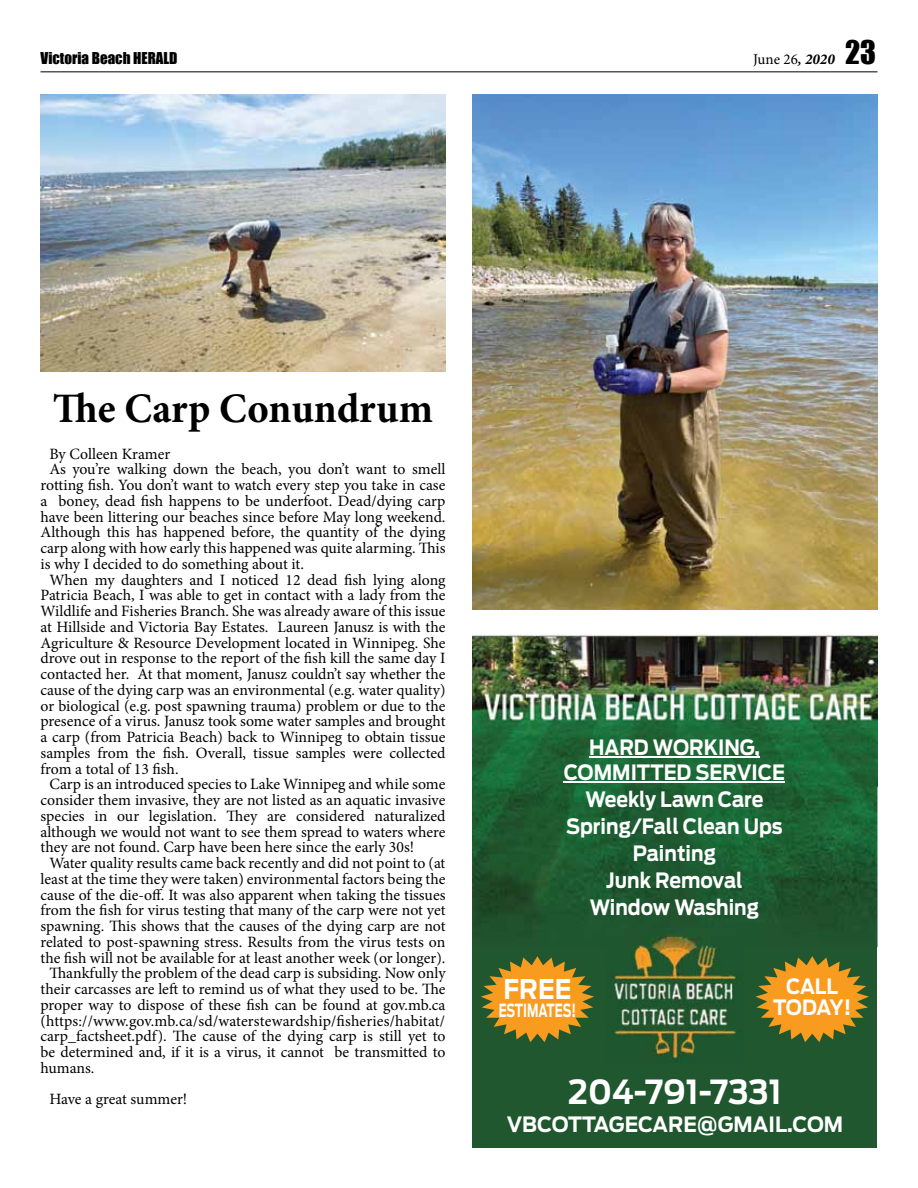
<style>
.page{position:relative;width:918px;height:1188px;background:#fff}
.page>*{position:absolute;margin:0;border:0;box-sizing:border-box;transform-origin:0 0}
.t1{font:700 42px "Minion Pro";color:#000}
.t2{font:700 33px "Antenna";color:#fff;scale:.94 1}
.t3{font:700 27px "Antenna";color:#fff;scale:.9 1}
.t4{font:700 21px/26.7px "Antenna";color:#fff;text-align:center;scale:.9 1}
.t5{font:700 21px "Antenna";color:#fff;scale:.94 1}
.t6{font:700 21px/21px "Antenna";letter-spacing:-.025em;color:#fff;text-align:center;scale:.9 1}
.t7{font:700 18px "Antenna";letter-spacing:-.005em;color:#fff;scale:.65 1}
.t8{font:15.75px "Minion Pro";color:#000}
.t9{font:15px "Impact";color:#000}
.t10{font:15px "Minion Pro";color:#000}
.s1{font-weight:700;font-style:italic}
.s2{font-family:"Impact";font-size:30px}
</style>
<div class="page">
<hr style="left:40px;top:71px;width:838px;height:1px;background:#000">
<div style="left:472px;top:786px;width:406px;height:362px;background:#20572e"></div>
<img style="left:472px;top:635px;width:406px;height:312px">
<img style="left:607px;top:929px;width:136px;height:133px">
<hr style="left:589px;top:756px;width:171px;height:1px;background:#fff">
<hr style="left:564px;top:781px;width:221px;height:1px;background:#fff">
<svg style="left:481px;top:956px;width:113px;height:86px"></svg>
<svg style="left:756px;top:956px;width:113px;height:86px"></svg>
<img style="left:40px;top:94px;width:406px;height:278px">
<img style="left:472px;top:94px;width:406px;height:515px">
<p class="t9" style="left:40px;top:46px;width:138px">Victoria Beach HERALD</p>
<p class="t10" style="left:753px;top:49px;width:124px">June 26<span class="s1">, 2020</span> <span class="s2">23</span></p>
<p class="t1" style="left:53px;top:379px;width:382px">The Carp Conundrum</p>
<p class="t8" style="left:50px;top:443px;width:122px">By Colleen Kramer</p>
<p class="t8" style="left:50px;top:459px;width:397px">As you’re walking down the beach, you don’t want to smell</p>
<p class="t8" style="left:41px;top:474px;width:407px">rotting fish. You don’t want to watch every step you take in case</p>
<p class="t8" style="left:41px;top:490px;width:407px">a boney, dead fish happens to be underfoot. Dead/dying carp</p>
<p class="t8" style="left:41px;top:506px;width:406px">have been littering our beaches since before May long weekend.</p>
<p class="t8" style="left:41px;top:522px;width:406px">Although this has happened before, the quantity of the dying</p>
<p class="t8" style="left:41px;top:537px;width:407px">carp along with how early this happened was quite alarming. This</p>
<p class="t8" style="left:41px;top:553px;width:265px">is why I decided to do something about it.</p>
<p class="t8" style="left:50px;top:569px;width:398px">When my daughters and I noticed 12 dead fish lying along</p>
<p class="t8" style="left:41px;top:585px;width:406px">Patricia Beach, I was able to get in contact with a lady from the</p>
<p class="t8" style="left:41px;top:600px;width:406px">Wildlife and Fisheries Branch. She was already aware of this issue</p>
<p class="t8" style="left:41px;top:616px;width:407px">at Hillside and Victoria Bay Estates. Laureen Janusz is with the</p>
<p class="t8" style="left:41px;top:632px;width:406px">Agriculture &amp; Resource Development located in Winnipeg. She</p>
<p class="t8" style="left:41px;top:648px;width:406px">drove out in response to the report of the fish kill the same day I</p>
<p class="t8" style="left:41px;top:663px;width:407px">contacted her. At that moment, Janusz couldn’t say whether the</p>
<p class="t8" style="left:41px;top:679px;width:406px">cause of the dying carp was an environmental (e.g. water quality)</p>
<p class="t8" style="left:41px;top:695px;width:406px">or biological (e.g. post spawning trauma) problem or due to the</p>
<p class="t8" style="left:41px;top:711px;width:407px">presence of a virus. Janusz took some water samples and brought</p>
<p class="t8" style="left:41px;top:726px;width:406px">a carp (from Patricia Beach) back to Winnipeg to obtain tissue</p>
<p class="t8" style="left:41px;top:742px;width:406px">samples from the fish. Overall, tissue samples were collected</p>
<p class="t8" style="left:41px;top:758px;width:140px">from a total of 13 fish.</p>
<p class="t8" style="left:50px;top:774px;width:398px">Carp is an introduced species to Lake Winnipeg and while some</p>
<p class="t8" style="left:41px;top:789px;width:406px">consider them invasive, they are not listed as an aquatic invasive</p>
<p class="t8" style="left:41px;top:805px;width:407px">species in our legislation. They are considered naturalized</p>
<p class="t8" style="left:41px;top:821px;width:407px">although we would not want to see them spread to waters where</p>
<p class="t8" style="left:41px;top:837px;width:375px">they are not found. Carp have been here since the early 30s!</p>
<p class="t8" style="left:50px;top:852px;width:397px">Water quality results came back recently and did not point to (at</p>
<p class="t8" style="left:41px;top:868px;width:406px">least at the time they were taken) environmental factors being the</p>
<p class="t8" style="left:41px;top:884px;width:406px">cause of the die-off. It was also apparent when taking the tissues</p>
<p class="t8" style="left:41px;top:900px;width:407px">from the fish for virus testing that many of the carp were not yet</p>
<p class="t8" style="left:41px;top:915px;width:407px">spawning. This shows that the causes of the dying carp are not</p>
<p class="t8" style="left:41px;top:931px;width:406px">related to post-spawning stress. Results from the virus tests on</p>
<p class="t8" style="left:41px;top:947px;width:406px">the fish will not be available for at least another week (or longer).</p>
<p class="t8" style="left:50px;top:963px;width:398px">Thankfully the problem of the dead carp is subsiding. Now only</p>
<p class="t8" style="left:41px;top:978px;width:407px">their carcasses are left to remind us of what they used to be. The</p>
<p class="t8" style="left:41px;top:994px;width:407px">proper way to dispose of these fish can be found at gov.mb.ca</p>
<p class="t8" style="left:41px;top:1010px;width:406px">(https://www.gov.mb.ca/sd/waterstewardship/fisheries/habitat/</p>
<p class="t8" style="left:41px;top:1026px;width:406px">carp_factsheet.pdf). The cause of the dying carp is still yet to</p>
<p class="t8" style="left:41px;top:1041px;width:406px">be determined and, if it is a virus, it cannot be transmitted to</p>
<p class="t8" style="left:41px;top:1057px;width:55px">humans.</p>
<p class="t8" style="left:50px;top:1089px;width:139px">Have a great summer!</p>
<p class="t4" style="left:564px;top:734px;width:248px">HARD WORKING,<br>COMMITTED SERVICE<br>Weekly Lawn Care<br>Spring/Fall Clean Ups<br>Painting<br>Junk Removal<br>Window Washing</p>
<p class="t3" style="left:503px;top:973px;width:77px">FREE</p>
<p class="t7" style="left:499px;top:999px;width:121px">ESTIMATES!</p>
<p class="t6" style="left:773px;top:976px;width:89px">CALL<br>TODAY!</p>
<p class="t2" style="left:568px;top:1072px;width:228px">204-791-7331</p>
<p class="t5" style="left:507px;top:1112px;width:359px">VBCOTTAGECARE@GMAIL.COM</p>
</div>
